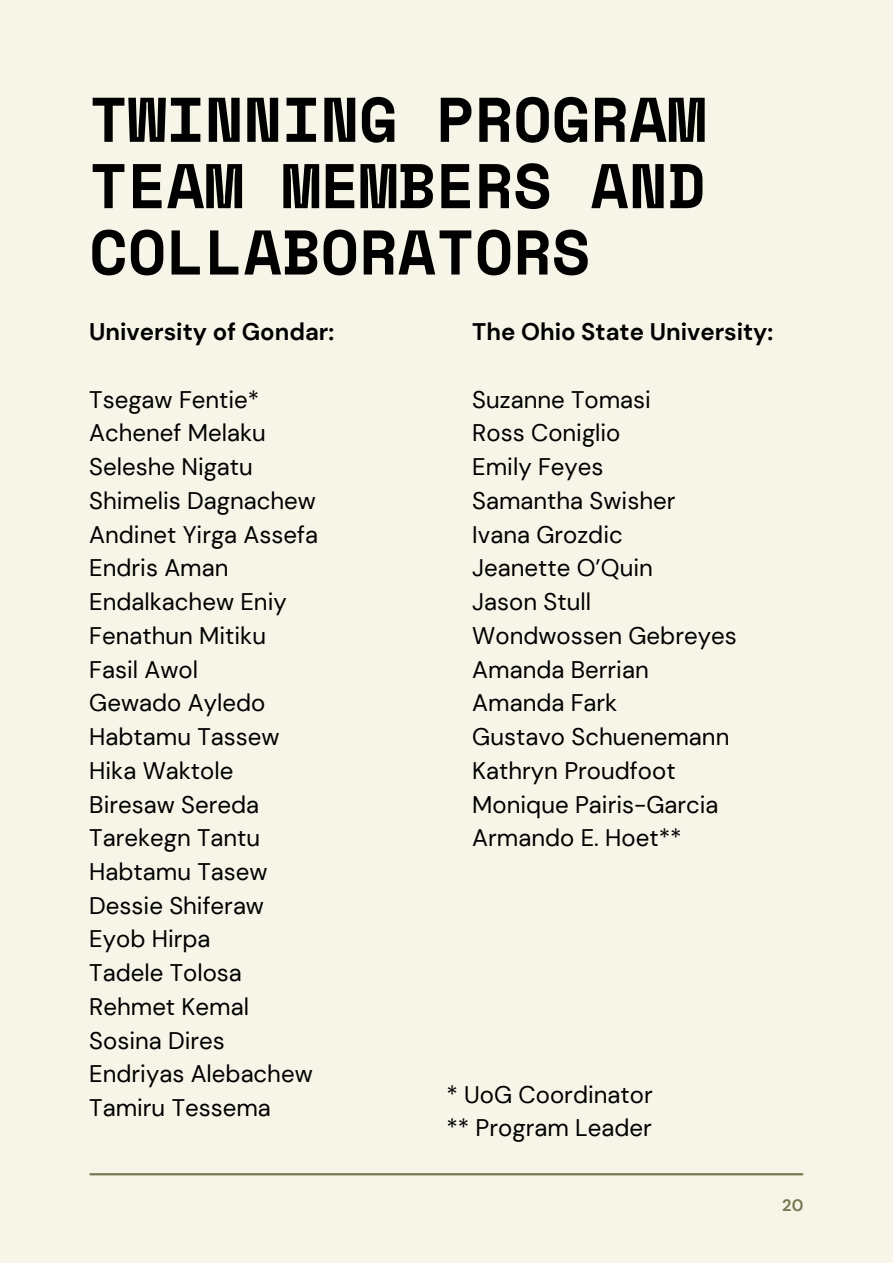
<style>
.page{position:relative;width:893px;height:1264px;background:#fff}
.page>*{position:absolute;margin:0;border:0;box-sizing:border-box;transform-origin:0 0}
.t1{font:700 63px/66.3px "Space Mono";color:#000;text-align:justify}
.t2{font:24px/33.8px "DM Sans";color:#000}
.t3{font:700 24px "DM Sans";color:#000}
.t4{font:700 16.5px "DM Sans";color:#777854}
</style>
<div class="page">
<div style="left:0;top:0;width:892px;height:1262px;background:#f6f5e8"></div>
<hr style="left:90px;top:1173px;width:712px;height:2px;background:#777854">
<h1 class="t1" style="left:89px;top:85px;width:618px">TWINNING PROGRAM TEAM MEMBERS AND COLLABORATORS</h1>
<p class="t3" style="left:89px;top:316px;width:246px">University of Gondar:</p>
<p class="t2" style="left:89px;top:382px;width:230px">Tsegaw Fentie*<br>Achenef Melaku<br>Seleshe Nigatu<br>Shimelis Dagnachew<br>Andinet Yirga Assefa<br>Endris Aman<br>Endalkachew Eniy<br>Fenathun Mitiku<br>Fasil Awol<br>Gewado Ayledo<br>Habtamu Tassew<br>Hika Waktole<br>Biresaw Sereda<br>Tarekegn Tantu<br>Habtamu Tasew<br>Dessie Shiferaw<br>Eyob Hirpa<br>Tadele Tolosa<br>Rehmet Kemal<br>Sosina Dires<br>Endriyas Alebachew<br>Tamiru Tessema</p>
<p class="t3" style="left:472px;top:316px;width:302px">The Ohio State University:</p>
<p class="t2" style="left:472px;top:382px;width:266px">Suzanne Tomasi<br>Ross Coniglio<br>Emily Feyes<br>Samantha Swisher<br>Ivana Grozdic<br>Jeanette O’Quin<br>Jason Stull<br>Wondwossen Gebreyes<br>Amanda Berrian<br>Amanda Fark<br>Gustavo Schuenemann<br>Kathryn Proudfoot<br>Monique Pairis-Garcia<br>Armando E. Hoet**</p>
<p class="t2" style="left:446px;top:1077px;width:208px">* UoG Coordinator ** Program Leader</p>
<p class="t4" style="left:782px;top:1194px;width:23px">20</p>
</div>
